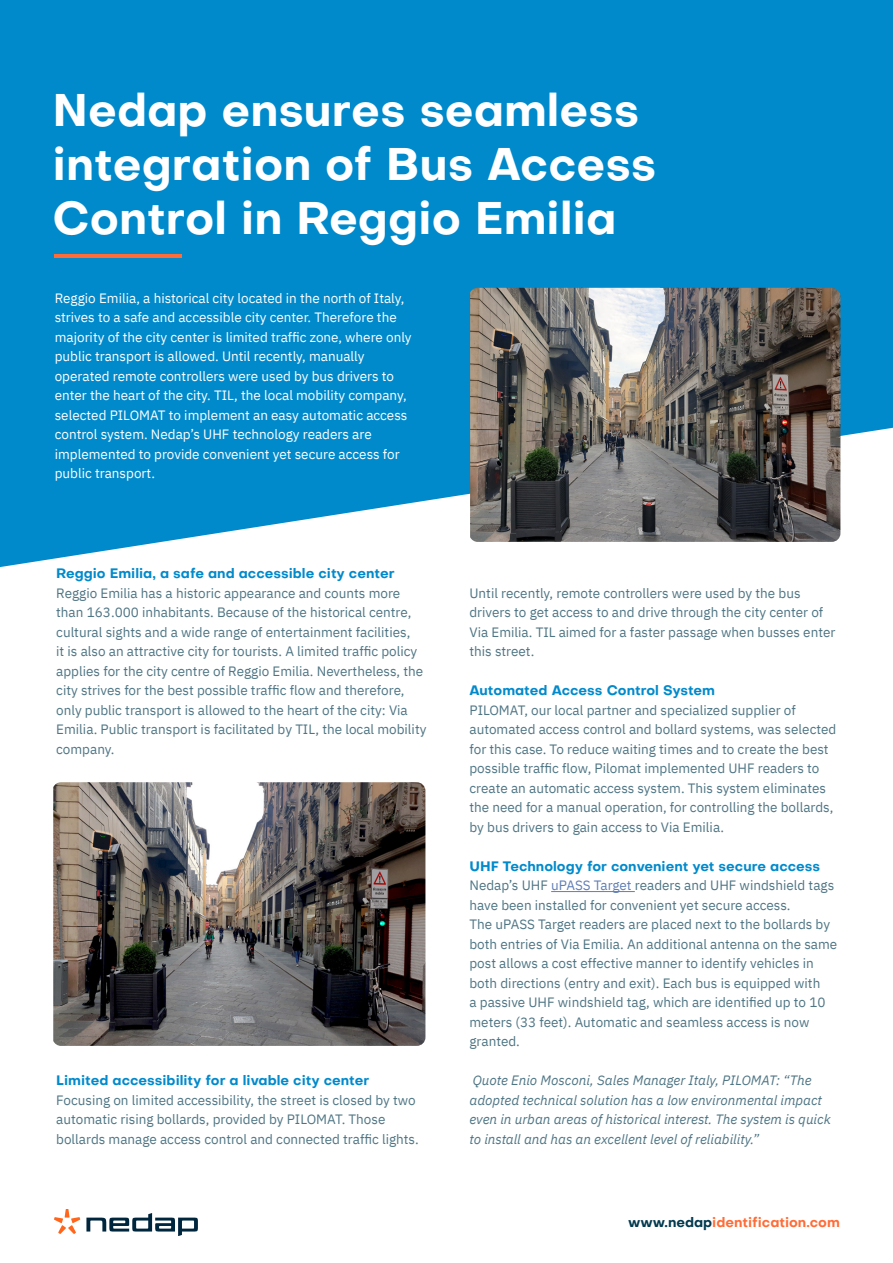
<style>
.page{position:relative;width:893px;height:1263px;background:#fff}
.page>*{position:absolute;margin:0;border:0;box-sizing:border-box;transform-origin:0 0}
.t1{font:700 45px/54px "Objectivity";color:#fff}
.t2{font:13.5px/19.5px "IBM Plex Sans";color:#4e7584}
.t3{font:13.5px/19.5px "IBM Plex Sans";color:#fff}
.t4{font:italic 13.5px/19.5px "IBM Plex Sans";color:#4e7584}
.t5{font:700 13.5px "Objectivity";color:#008acc}
.t6{font:700 13.5px "Objectivity";color:#ff6c37}
.s1{font-family:"Objectivity";font-weight:700;color:#008acc}
.s2{color:#607eb4}
.s3{color:#023a4f}
</style>
<div class="page">
<svg style="left:0;top:0;width:893px;height:567px;background:#1493d0"></svg>
<img style="left:470px;top:288px;width:370px;height:254px">
<hr style="left:54px;top:255px;width:128px;height:3px;background:#ff6c37">
<svg style="left:86px;top:1213px;width:112px;height:22px"></svg>
<svg style="left:54px;top:1209px;width:26px;height:25px"></svg>
<hr style="left:551px;top:891px;width:84px;height:1px;background:#607eb4">
<img style="left:53px;top:782px;width:372px;height:264px">
<p class="t1" style="left:52px;top:82px;width:605px">Nedap ensures seamless integration of Bus Access<br>Control in Reggio Emilia</p>
<p class="t3" style="left:55px;top:287px;width:358px">Reggio Emilia, a historical city located in the north of Italy, strives to a safe and accessible city center. Therefore the majority of the city center is limited traffic zone, where only public transport is allowed. Until recently, manually</p>
<p class="t3" style="left:55px;top:365px;width:354px">operated remote controllers were used by bus drivers to enter the heart of the city. TIL, the local mobility company, selected PILOMAT to implement an easy automatic access control system. Nedap’s UHF technology readers are</p>
<p class="t3" style="left:55px;top:443px;width:346px">implemented to provide convenient yet secure access for public transport.</p>
<p class="t5" style="left:56px;top:564px;width:340px">Reggio Emilia, a safe and accessible city center</p>
<p class="t2" style="left:56px;top:582px;width:372px">Reggio Emilia has a historic appearance and counts more than 163.000 inhabitants. Because of the historical centre, cultural sights and a wide range of entertainment facilities,<br>it is also an attractive city for tourists. A limited traffic policy applies for the city centre of Reggio Emilia. Nevertheless, the city strives for the best possible traffic flow and therefore, only public transport is allowed to the heart of the city: Via Emilia. Public transport is facilitated by TIL, the local mobility company.</p>
<p class="t5" style="left:56px;top:1071px;width:315px">Limited accessibility for a livable city center</p>
<p class="t2" style="left:56px;top:1089px;width:364px">Focusing on limited accessibility, the street is closed by two automatic rising bollards, provided by PILOMAT. Those bollards manage access control and connected traffic lights.</p>
<p class="t2" style="left:469px;top:582px;width:367px">Until recently, remote controllers were used by the bus drivers to get access to and drive through the city center of Via Emilia. TIL aimed for a faster passage when busses enter this street.</p>
<p class="t2" style="left:469px;top:680px;width:368px"><span class="s1">Automated Access Control System<br></span>PILOMAT, our local partner and specialized supplier of automated access control and bollard systems, was selected for this case. To reduce waiting times and to create the best possible traffic flow, Pilomat implemented UHF readers to create an automatic access system. This system eliminates the need for a manual operation, for controlling the bollards, by bus drivers to gain access to Via Emilia.</p>
<p class="t5" style="left:469px;top:856px;width:352px">UHF Technology for convenient yet secure access</p>
<p class="t2" style="left:469px;top:875px;width:366px">Nedap’s UHF <span class="s2">uPASS Target</span> readers and UHF windshield tags have been installed for convenient yet secure access.</p>
<p class="t2" style="left:469px;top:914px;width:369px">The uPASS Target readers are placed next to the bollards by both entries of Via Emilia. An additional antenna on the same post allows a cost effective manner to identify vehicles in both directions (entry and exit). Each bus is equipped with<br>a passive UHF windshield tag, which are identified up to 10 meters (33 feet). Automatic and seamless access is now granted.</p>
<p class="t4" style="left:469px;top:1070px;width:363px">Quote Enio Mosconi, Sales Manager Italy, PILOMAT: “The adopted technical solution has a low environmental impact even in urban areas of historical interest. The system is quick to install and has an excellent level of reliability.”</p>
<p class="t6" style="left:628px;top:1212px;width:213px"><span class="s3">www.nedap</span>identification.com</p>
</div>
